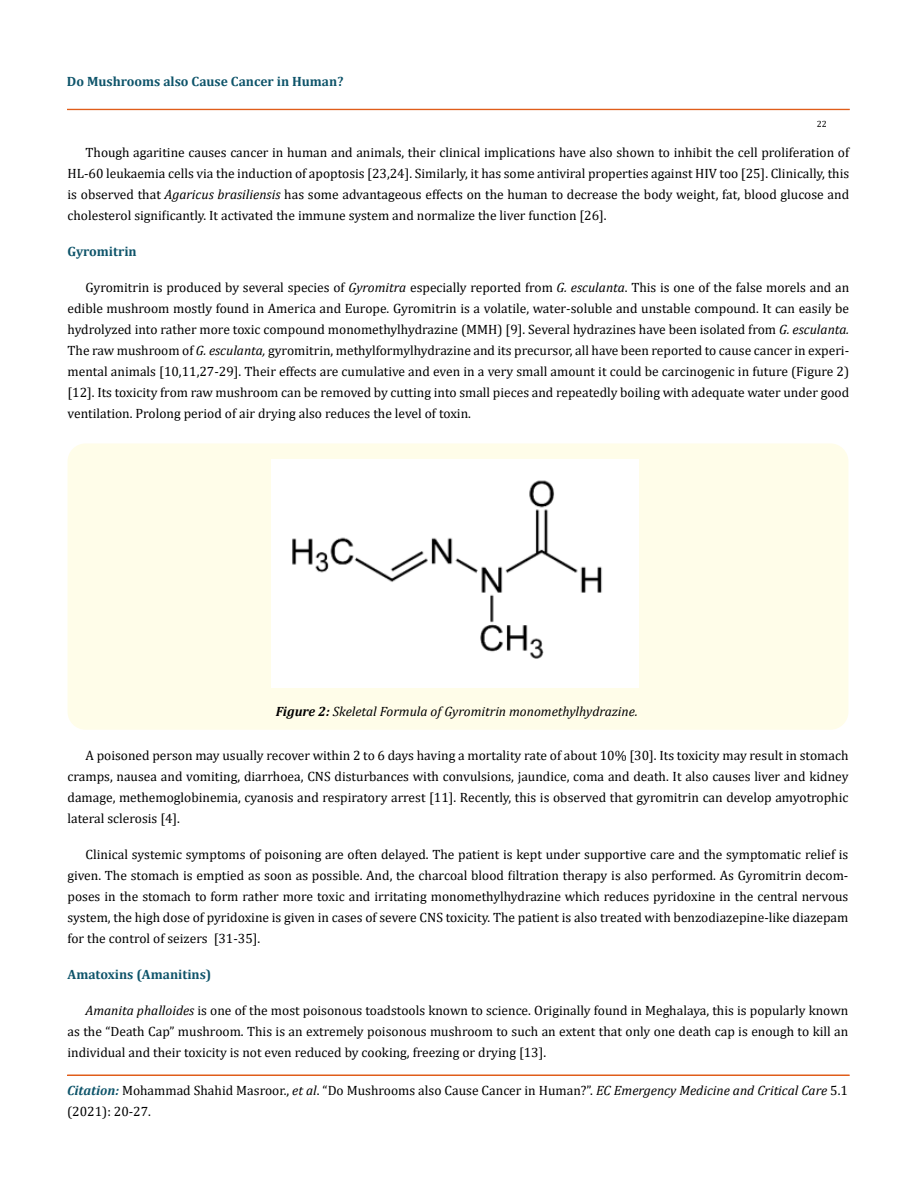
<style>
.page{position:relative;width:917px;height:1190px;background:#fff}
.page>*{position:absolute;margin:0;border:0;box-sizing:border-box;transform-origin:0 0}
.t1{font:13.5px/21px "Cambria";color:#000;text-align:justify}
.t2{font:700 13.5px "Cambria";color:#0e546a}
.t3{font:italic 13.5px "Cambria";color:#000}
.t4{font:9px "Cambria";color:#000}
.s1{font-style:italic}
.s2{font-weight:700}
.s3{font-weight:700;font-style:italic;color:#0e546a}
</style>
<div class="page">
<div style="left:67px;top:109px;width:782px;height:1px;border:1px solid #e05d1a"></div>
<div style="left:67px;top:1075px;width:782px;height:1px;border:1px solid #e05d1a"></div>
<div style="left:68px;top:443px;width:780px;height:286px;background:#fffde9;border-radius:18px"></div>
<div style="left:272px;top:459px;width:367px;height:228px;background:#fff"></div>
<p class="t2" style="left:67px;top:72px;width:278px">Do Mushrooms also Cause Cancer in Human?</p>
<p class="t4" style="left:816px;top:118px;width:11px">22</p>
<p class="t1" style="left:68px;top:142px;width:783px;text-indent:18px">Though agaritine causes cancer in human and animals, their clinical implications have also shown to inhibit the cell proliferation of HL-60 leukaemia cells via the induction of apoptosis [23,24]. Similarly, it has some antiviral properties against HIV too [25]. Clinically, this is observed that <span class="s1">Agaricus brasiliensis</span> has some advantageous effects on the human to decrease the body weight, fat, blood glucose and cholesterol significantly. It activated the immune system and normalize the liver function [26].</p>
<p class="t2" style="left:68px;top:242px;width:71px">Gyromitrin</p>
<p class="t1" style="left:68px;top:277px;width:783px;text-indent:18px">Gyromitrin is produced by several species of <span class="s1">Gyromitra</span> especially reported from <span class="s1">G. esculanta</span>. This is one of the false morels and an edible mushroom mostly found in America and Europe. Gyromitrin is a volatile, water-soluble and unstable compound. It can easily be hydrolyzed into rather more toxic compound monomethylhydrazine (MMH) [9]. Several hydrazines have been isolated from <span class="s1">G. esculanta.<br></span>The raw mushroom of <span class="s1">G. esculanta,</span> gyromitrin, methylformylhydrazine and its precursor, all have been reported to cause cancer in experi&shy;mental animals [10,11,27-29]. Their effects are cumulative and even in a very small amount it could be carcinogenic in future (Figure 2) [12]. Its toxicity from raw mushroom can be removed by cutting into small pieces and repeatedly boiling with adequate water under good ventilation. Prolong period of air drying also reduces the level of toxin.</p>
<p class="t3" style="left:276px;top:702px;width:363px"><span class="s2">Figure 2:</span> Skeletal Formula of Gyromitrin monomethylhydrazine.</p>
<p class="t1" style="left:68px;top:744px;width:782px;text-indent:18px">A poisoned person may usually recover within 2 to 6 days having a mortality rate of about 10% [30]. Its toxicity may result in stomach cramps, nausea and vomiting, diarrhoea, CNS disturbances with convulsions, jaundice, coma and death. It also causes liver and kidney damage, methemoglobinemia, cyanosis and respiratory arrest [11]. Recently, this is observed that gyromitrin can develop amyotrophic lateral sclerosis [4].</p>
<p class="t1" style="left:68px;top:843px;width:782px;text-indent:18px">Clinical systemic symptoms of poisoning are often delayed. The patient is kept under supportive care and the symptomatic relief is given. The stomach is emptied as soon as possible. And, the charcoal blood filtration therapy is also performed. As Gyromitrin decom&shy;poses in the stomach to form rather more toxic and irritating monomethylhydrazine which reduces pyridoxine in the central nervous system, the high dose of pyridoxine is given in cases of severe CNS toxicity. The patient is also treated with benzodiazepine-like diazepam for the control of seizers [31-35].</p>
<p class="t2" style="left:68px;top:964px;width:145px">Amatoxins (Amanitins)</p>
<p class="t1" style="left:68px;top:999px;width:782px;text-indent:18px"><span class="s1">Amanita phalloides</span> is one of the most poisonous toadstools known to science. Originally found in Meghalaya, this is popularly known as the “Death Cap” mushroom. This is an extremely poisonous mushroom to such an extent that only one death cap is enough to kill an individual and their toxicity is not even reduced by cooking, freezing or drying [13].</p>
<p class="t1" style="left:67px;top:1080px;width:782px"><span class="s3">Citation:</span> Mohammad Shahid Masroor., <span class="s1">et al</span>. “Do Mushrooms also Cause Cancer in Human?”. <span class="s1">EC Emergency Medicine and Critical Care</span> 5.1 (2021): 20-27.</p>
</div>
